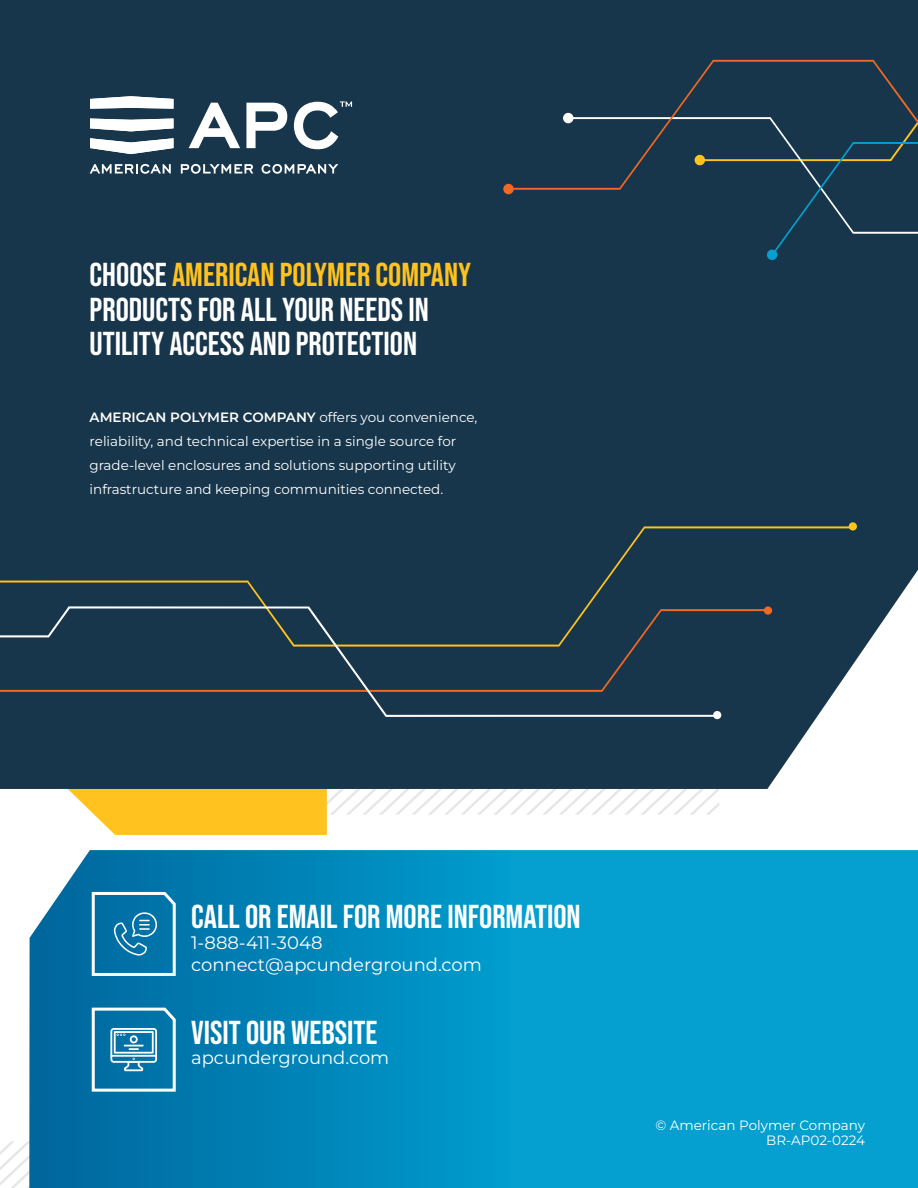
<style>
.page{position:relative;width:918px;height:1188px;background:#fff}
.page>*{position:absolute;margin:0;border:0;box-sizing:border-box;transform-origin:0 0}
.t1{font:33px/34.5px "Bebas Neue";color:#fff}
.t2{font:18px "Montserrat";color:#fff}
.t3{font:13.5px/24px "Montserrat";color:#fff}
.s1{color:#ffc21e}
.s2{font-weight:600}
</style>
<div class="page">
<svg style="left:0;top:1141px;width:29px;height:47px"></svg>
<svg style="left:327px;top:789px;width:392px;height:26px"></svg>
<svg style="left:68px;top:789px;width:259px;height:46px;background:#fec732"></svg>
<div style="left:0;top:0;width:918px;height:789px;background:#18364b"></div>
<svg style="left:29px;top:850px;width:889px;height:338px;background:#0592c3"></svg>
<div style="left:767px;top:250px;width:10px;height:10px;background:#05a0d0;border-radius:50%"></div>
<div style="left:509px;top:60px;width:409px;height:130px;background:#18364b"></div>
<div style="left:503px;top:184px;width:11px;height:10px;background:#f26722;border-radius:50%"></div>
<div style="left:568px;top:117px;width:350px;height:140px;background:#18364b"></div>
<div style="left:0;top:647px;width:768px;height:45px;background:#18364b"></div>
<div style="left:0;top:526px;width:853px;height:121px;background:#18364b"></div>
<div style="left:849px;top:522px;width:8px;height:9px;background:#ffc21e;border-radius:50%"></div>
<div style="left:764px;top:606px;width:8px;height:9px;background:#f26722;border-radius:50%"></div>
<svg style="left:67px;top:606px;width:650px;height:111px;background:#223c4d"></svg>
<div style="left:713px;top:711px;width:8px;height:8px;background:#fff;border-radius:50%"></div>
<svg style="left:0;top:606px;width:70px;height:31px;background:#284457"></svg>
<svg style="left:90px;top:1006px;width:88px;height:87px;background:#3890b9"></svg>
<svg style="left:90px;top:890px;width:88px;height:87px;background:#2a88b5"></svg>
<svg style="left:90px;top:164px;width:81px;height:10px"></svg>
<svg style="left:181px;top:164px;width:72px;height:10px"></svg>
<svg style="left:262px;top:164px;width:76px;height:10px"></svg>
<svg style="left:189px;top:103px;width:51px;height:45px"></svg>
<svg style="left:246px;top:103px;width:41px;height:45px"></svg>
<svg style="left:90px;top:138px;width:84px;height:16px"></svg>
<svg style="left:90px;top:119px;width:84px;height:12px"></svg>
<svg style="left:90px;top:96px;width:84px;height:13px"></svg>
<svg style="left:294px;top:101px;width:58px;height:48px"></svg>
<h1 class="t1" style="left:90px;top:257px;width:383px">CHOOSE <span class="s1">AMERICAN POLYMER COMPANY<br></span>PRODUCTS FOR ALL YOUR NEEDS IN<br>UTILITY ACCESS AND PROTECTION</h1>
<p class="t3" style="left:90px;top:404px;width:389px"><span class="s2">AMERICAN POLYMER COMPANY</span> offers you convenience, reliability, and technical expertise in a single source for grade-level enclosures and solutions supporting utility infrastructure and keeping communities connected.</p>
<h1 class="t1" style="left:191px;top:899px;width:391px">CALL OR EMAIL FOR MORE INFORMATION</h1>
<h2 class="t2" style="left:191px;top:931px;width:133px">1-888-411-3048</h2>
<h2 class="t2" style="left:191px;top:952px;width:292px">connect@apcunderground.com</h2>
<h1 class="t1" style="left:191px;top:1015px;width:188px">VISIT OUR WEBSITE</h1>
<h2 class="t2" style="left:191px;top:1045px;width:200px">apcunderground.com</h2>
<p class="t3" style="left:655px;top:1117px;width:211px;line-height:15.5px;text-align:right">© American Polymer Company<br>BR-AP02-0224</p>
</div>
